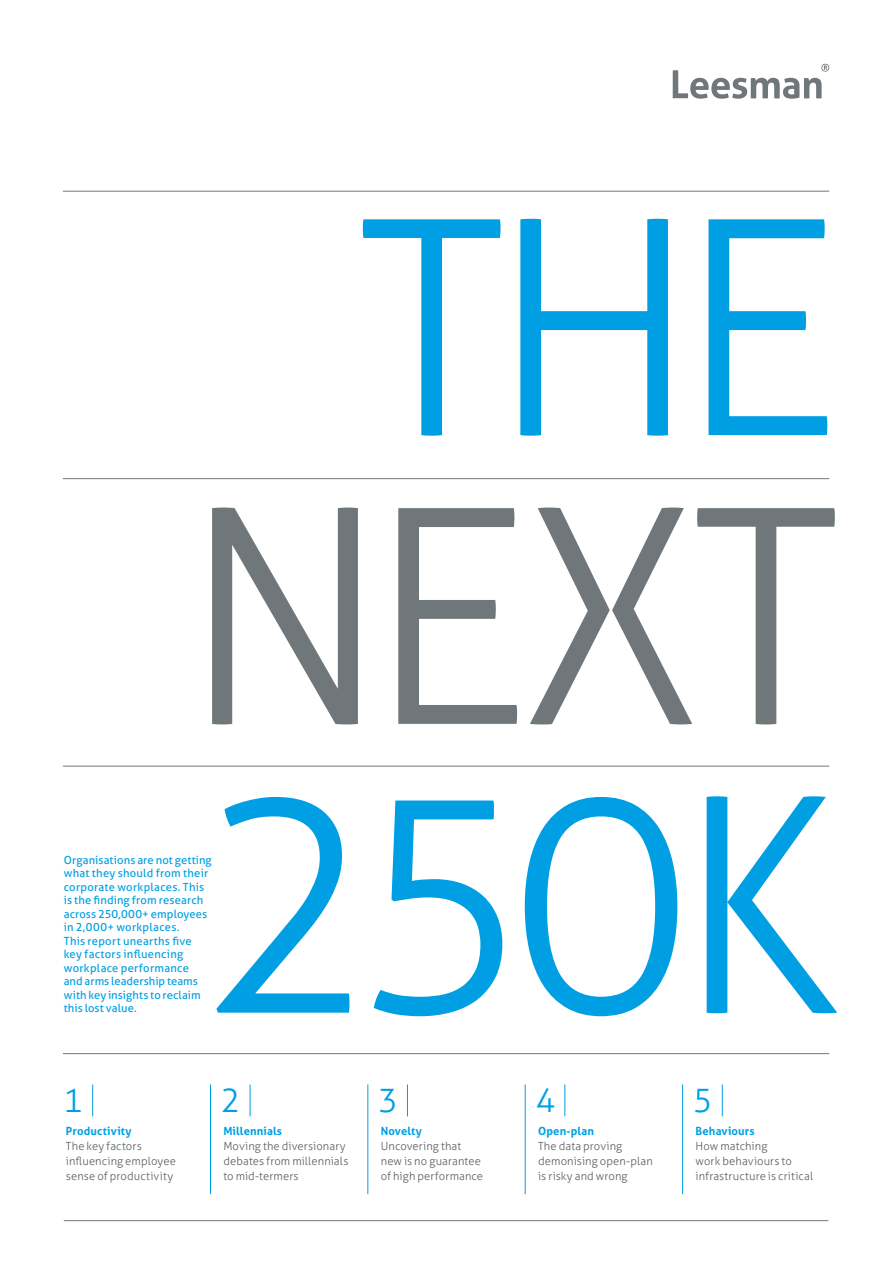
<style>
.page{position:relative;width:893px;height:1263px;background:#fff}
.page>*{position:absolute;margin:0;border:0;box-sizing:border-box;transform-origin:0 0}
.t1{font:300 33px "Aller";color:#009fe3}
.t2{font:11.25px/13.5px "Aller";letter-spacing:.015em;color:#009fe3}
.t3{font:300 11.25px/15px "Aller";letter-spacing:.01em;color:#5a5f62}
.t4{font:700 11.25px "Aller";letter-spacing:.01em;color:#009fe3}
</style>
<div class="page">
<svg style="left:673px;top:64px;width:156px;height:35px"></svg>
<hr style="left:210px;top:1084px;width:1px;height:110px;background:#009fe3">
<hr style="left:525px;top:1084px;width:1px;height:110px;background:#009fe3">
<hr style="left:368px;top:1084px;width:1px;height:110px;background:#009fe3">
<hr style="left:682px;top:1084px;width:1px;height:110px;background:#009fe3">
<hr style="left:92px;top:1084px;width:1px;height:32px;background:#009fe3">
<hr style="left:407px;top:1084px;width:1px;height:32px;background:#009fe3">
<hr style="left:250px;top:1084px;width:1px;height:32px;background:#009fe3">
<hr style="left:565px;top:1084px;width:1px;height:32px;background:#009fe3">
<hr style="left:722px;top:1084px;width:1px;height:32px;background:#009fe3">
<hr style="left:63px;top:1053px;width:766px;height:1px;background:#70777a">
<svg style="left:216px;top:796px;width:621px;height:220px"></svg>
<svg style="left:212px;top:507px;width:623px;height:217px"></svg>
<svg style="left:363px;top:219px;width:464px;height:217px"></svg>
<hr style="left:63px;top:766px;width:766px;height:1px;background:#70777a">
<hr style="left:63px;top:478px;width:766px;height:1px;background:#70777a">
<hr style="left:63px;top:191px;width:766px;height:1px;background:#70777a">
<hr style="left:64px;top:1220px;width:764px;height:1px;background:#70777a">
<p class="t2" style="left:64px;top:853px;width:149px">Organisations are not getting what they should from their corporate workplaces. This is the finding from research across 250,000+ employees in 2,000+ workplaces.<br>This report unearths five key factors influencing workplace performance<br>and arms leadership teams with key insights to reclaim this lost value.</p>
<h1 class="t1" style="left:63px;top:1080px;width:21px">1</h1>
<p class="t4" style="left:66px;top:1124px;width:67px">Productivity</p>
<p class="t3" style="left:66px;top:1138px;width:112px">The key factors influencing employee sense of productivity</p>
<h1 class="t1" style="left:221px;top:1080px;width:21px">2</h1>
<p class="t4" style="left:223px;top:1124px;width:60px">Millennials</p>
<p class="t3" style="left:223px;top:1138px;width:127px">Moving the diversionary debates from millennials to mid-termers</p>
<h1 class="t1" style="left:378px;top:1080px;width:21px">3</h1>
<p class="t4" style="left:381px;top:1124px;width:43px">Novelty</p>
<p class="t3" style="left:381px;top:1138px;width:104px">Uncovering that new is no guarantee of high performance</p>
<h1 class="t1" style="left:535px;top:1080px;width:21px">4</h1>
<p class="t4" style="left:538px;top:1124px;width:57px">Open-plan</p>
<p class="t3" style="left:538px;top:1138px;width:116px">The data proving demonising open-plan is risky and wrong</p>
<h1 class="t1" style="left:693px;top:1080px;width:21px">5</h1>
<p class="t4" style="left:696px;top:1124px;width:61px">Behaviours</p>
<p class="t3" style="left:696px;top:1138px;width:119px">How matching<br>work behaviours to infrastructure is critical</p>
</div>
